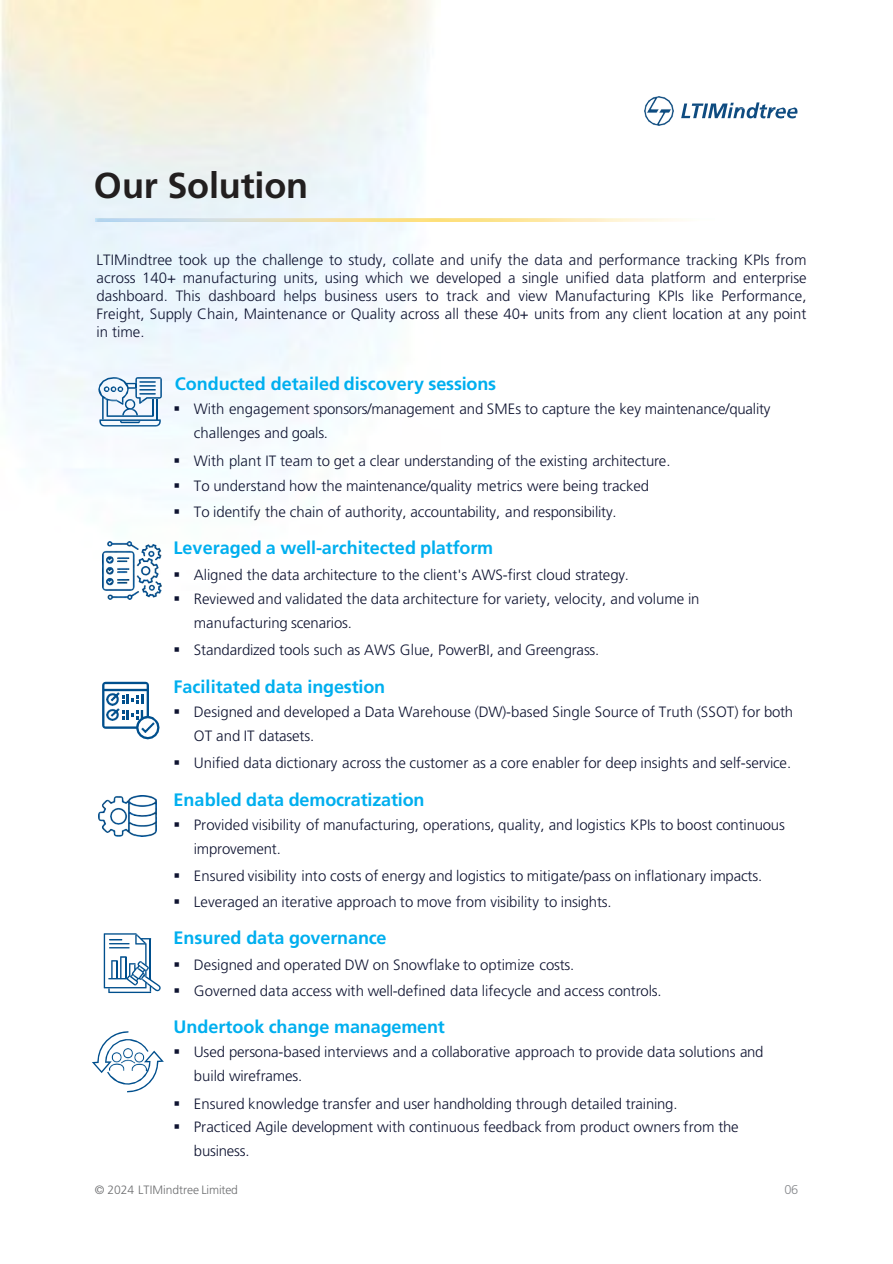
<style>
.page{position:relative;width:893px;height:1264px;background:#fff}
.page>*{position:absolute;margin:0;border:0;box-sizing:border-box;transform-origin:0 0}
.t1{font:700 36px "Frutiger LT Pro";letter-spacing:-.005em;color:#221f1f}
.t2{font:700 18px "Frutiger LT Pro";color:#00afef}
.t3{font:300 15px/24px "Frutiger LT Pro";color:#0f1431}
.t4{font:300 12.75px "Frutiger LT Pro";color:#87898d}
.t5{font:300 12px "Frutiger LT Pro";letter-spacing:-.005em;color:#6d6e70}
</style>
<div class="page">
<img style="left:0;top:0;width:441px;height:591px">
<img style="left:644px;top:96px;width:29px;height:29px">
<svg style="left:681px;top:102px;width:116px;height:16px"></svg>
<img style="left:95px;top:219px;width:590px;height:2px">
<svg style="left:98px;top:377px;width:64px;height:49px"></svg>
<img style="left:103px;top:541px;width:58px;height:58px">
<svg style="left:102px;top:682px;width:57px;height:57px"></svg>
<img style="left:98px;top:795px;width:59px;height:42px">
<svg style="left:104px;top:933px;width:57px;height:60px"></svg>
<svg style="left:92px;top:1031px;width:72px;height:61px"></svg>
<img style="left:110px;top:1049px;width:37px;height:21px">
<h2 class="t1" style="left:94px;top:164px;width:216px">Our Solution</h2>
<p class="t3" style="left:96px;top:251px;width:711px;line-height:18px;text-align:justify">LTIMindtree took up the challenge to study, collate and unify the data and performance tracking KPIs from across 140+ manufacturing units, using which we developed a single unified data platform and enterprise dashboard. This dashboard helps business users to track and view Manufacturing KPIs like Performance, Freight, Supply Chain, Maintenance or Quality across all these 40+ units from any client location at any point in time.</p>
<p class="t2" style="left:175px;top:373px;width:323px">Conducted detailed discovery sessions</p>
<p class="t3" style="left:194px;top:397px;width:578px;text-indent:-20px">▪ With engagement sponsors/management and SMEs to capture the key maintenance/quality challenges and goals.</p>
<p class="t3" style="left:173px;top:449px;width:498px">▪ With plant IT team to get a clear understanding of the existing architecture.</p>
<p class="t3" style="left:173px;top:474px;width:477px">▪ To understand how the maintenance/quality metrics were being tracked</p>
<p class="t3" style="left:173px;top:500px;width:444px">▪ To identify the chain of authority, accountability, and responsibility.</p>
<p class="t2" style="left:173px;top:537px;width:321px">Leveraged a well-architected platform</p>
<p class="t3" style="left:173px;top:563px;width:457px">▪ Aligned the data architecture to the client's AWS-first cloud strategy.</p>
<p class="t3" style="left:194px;top:587px;width:507px;text-indent:-20px">▪ Reviewed and validated the data architecture for variety, velocity, and volume in manufacturing scenarios.</p>
<p class="t3" style="left:173px;top:638px;width:427px">▪ Standardized tools such as AWS Glue, PowerBI, and Greengrass.</p>
<p class="t2" style="left:173px;top:676px;width:213px">Facilitated data ingestion</p>
<p class="t3" style="left:194px;top:699px;width:600px;text-indent:-20px">▪ Designed and developed a Data Warehouse (DW)-based Single Source of Truth (SSOT) for both<br>OT and IT datasets.</p>
<p class="t3" style="left:173px;top:751px;width:619px">▪ Unified data dictionary across the customer as a core enabler for deep insights and self-service.</p>
<p class="t2" style="left:173px;top:789px;width:252px">Enabled data democratization</p>
<p class="t3" style="left:194px;top:813px;width:592px;text-indent:-20px">▪ Provided visibility of manufacturing, operations, quality, and logistics KPIs to boost continuous improvement.</p>
<p class="t3" style="left:173px;top:864px;width:590px">▪ Ensured visibility into costs of energy and logistics to mitigate/pass on inflationary impacts.</p>
<p class="t3" style="left:173px;top:890px;width:439px">▪ Leveraged an iterative approach to move from visibility to insights.</p>
<p class="t2" style="left:173px;top:927px;width:214px">Ensured data governance</p>
<p class="t3" style="left:173px;top:953px;width:402px">▪ Designed and operated DW on Snowflake to optimize costs.</p>
<p class="t3" style="left:173px;top:979px;width:489px">▪ Governed data access with well-defined data lifecycle and access controls.</p>
<p class="t2" style="left:173px;top:1016px;width:273px">Undertook change management</p>
<p class="t3" style="left:194px;top:1040px;width:571px;text-indent:-20px">▪ Used persona-based interviews and a collaborative approach to provide data solutions and build wireframes.</p>
<p class="t3" style="left:173px;top:1092px;width:505px">▪ Ensured knowledge transfer and user handholding through detailed training.</p>
<p class="t3" style="left:194px;top:1115px;width:546px;text-indent:-20px">▪ Practiced Agile development with continuous feedback from product owners from the business.</p>
<p class="t5" style="left:95px;top:1183px;width:144px">© 2024 LTIMindtree Limited</p>
<p class="t4" style="left:784px;top:1182px;width:15px">06</p>
</div>
